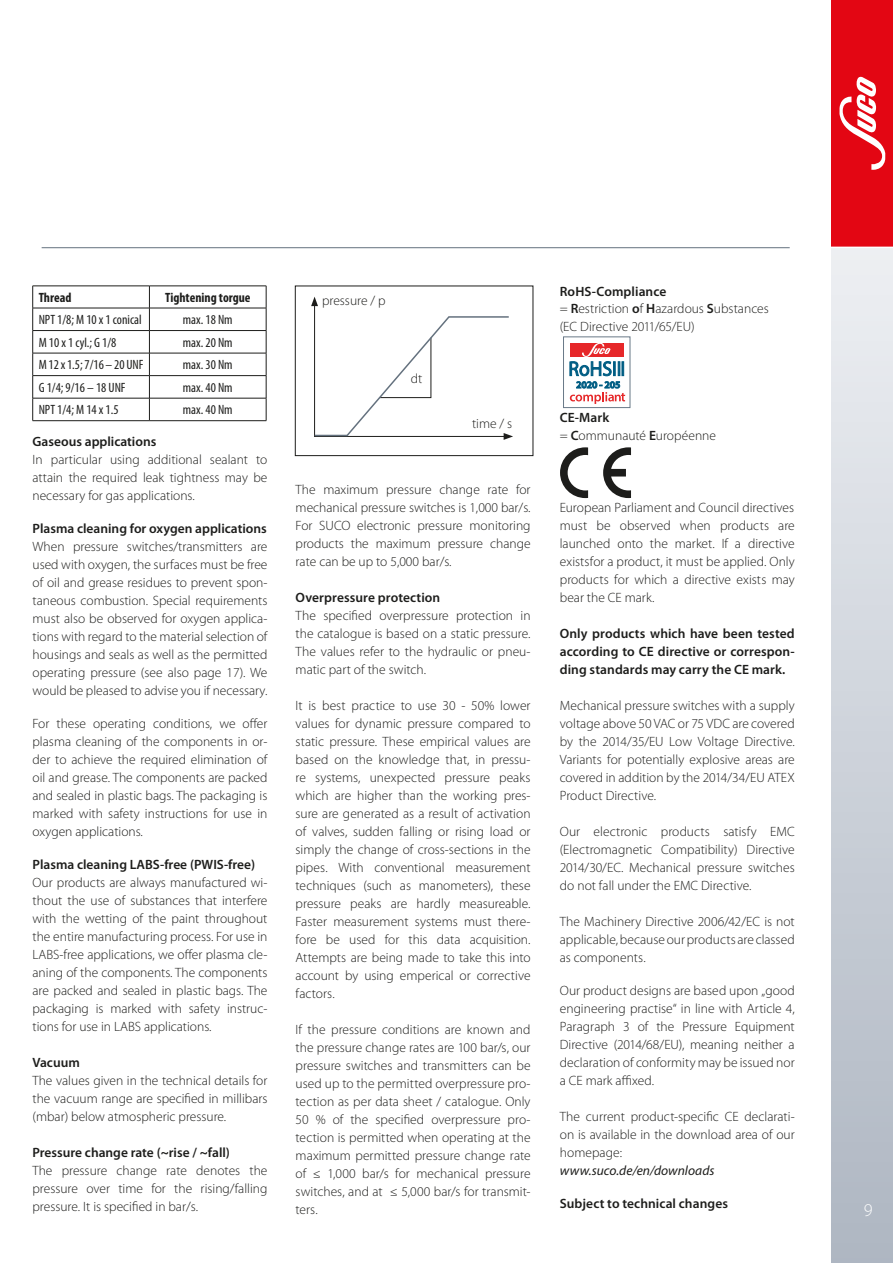
<style>
.page{position:relative;width:893px;height:1263px;background:#fff}
.page>*{position:absolute;margin:0;border:0;box-sizing:border-box;transform-origin:0 0}
.t1{font:300 18px "Myriad Pro";color:#fff}
.t2{font:300 13.5px/18px "Myriad Pro";color:#1d1d1b;text-align:justify}
.t3{font:600 13.5px/18px "Myriad Pro";color:#1d1d1b;text-align:justify}
.t4{font:condensed 13.5px "Myriad Pro";color:#1d1d1b}
.t5{font:italic 13.5px "Myriad Pro";letter-spacing:.005em;color:#1d1d1b}
.t6{font:700 condensed 13.5px "Myriad Pro";color:#1d1d1b}
.t7{font:600 9.9px "Myriad Pro";color:#005d83}
.s1{font-weight:600}
</style>
<div class="page">
<svg style="left:831px;top:248px;width:62px;height:1015px;background:#cdd2da"></svg>
<div style="left:831px;top:0;width:62px;height:247px;background:#e30613"></div>
<svg style="left:839px;top:76px;width:46px;height:94px"></svg>
<hr style="left:42px;top:247px;width:748px;height:1px;background:#64717e">
<svg style="left:603px;top:447px;width:28px;height:51px"></svg>
<svg style="left:560px;top:447px;width:28px;height:51px"></svg>
<div style="left:563px;top:337px;width:67px;height:71px;border:1px solid #697988"></div>
<svg style="left:569px;top:343px;width:55px;height:33px"></svg>
<svg style="left:570px;top:392px;width:55px;height:12px"></svg>
<hr style="left:33px;top:420px;width:116px;height:1px;background:#1d1d1b">
<hr style="left:149px;top:420px;width:117px;height:1px;background:#1d1d1b">
<hr style="left:33px;top:330px;width:116px;height:1px;background:#1d1d1b">
<hr style="left:149px;top:330px;width:117px;height:1px;background:#1d1d1b">
<hr style="left:33px;top:353px;width:116px;height:1px;background:#1d1d1b">
<hr style="left:149px;top:353px;width:117px;height:1px;background:#1d1d1b">
<hr style="left:33px;top:375px;width:116px;height:1px;background:#1d1d1b">
<hr style="left:149px;top:375px;width:117px;height:1px;background:#1d1d1b">
<hr style="left:33px;top:398px;width:116px;height:1px;background:#1d1d1b">
<hr style="left:149px;top:398px;width:117px;height:1px;background:#1d1d1b">
<hr style="left:33px;top:286px;width:116px;height:1px;background:#1d1d1b">
<svg style="left:32px;top:286px;width:1px;height:134px"></svg>
<hr style="left:149px;top:286px;width:117px;height:1px;background:#1d1d1b">
<svg style="left:149px;top:286px;width:1px;height:134px"></svg>
<svg style="left:266px;top:286px;width:1px;height:134px"></svg>
<hr style="left:33px;top:308px;width:116px;height:1px;background:#1d1d1b">
<hr style="left:149px;top:308px;width:117px;height:1px;background:#1d1d1b">
<div style="left:295px;top:286px;width:238px;height:170px;border:1px solid #1d1d1b"></div>
<svg style="left:311px;top:297px;width:202px;height:143px"></svg>
<p class="t6" style="left:39px;top:289px;width:34px">Thread</p>
<p class="t6" style="left:165px;top:289px;width:87px">Tightening torgue</p>
<p class="t4" style="left:39px;top:312px;width:104px">NPT 1/8; M 10 x 1 conical</p>
<p class="t4" style="left:183px;top:312px;width:51px">max. 18 Nm</p>
<p class="t4" style="left:39px;top:334px;width:79px">M 10 x 1 cyl.; G 1/8</p>
<p class="t4" style="left:183px;top:334px;width:51px">max. 20 Nm</p>
<p class="t4" style="left:39px;top:357px;width:106px">M 12 x 1.5; 7/16 – 20 UNF</p>
<p class="t4" style="left:183px;top:357px;width:51px">max. 30 Nm</p>
<p class="t4" style="left:39px;top:379px;width:88px">G 1/4; 9/16 – 18 UNF</p>
<p class="t4" style="left:183px;top:379px;width:51px">max. 40 Nm</p>
<p class="t4" style="left:39px;top:402px;width:81px">NPT 1/4; M 14 x 1.5</p>
<p class="t4" style="left:183px;top:402px;width:51px">max. 40 Nm</p>
<p class="t3" style="left:33px;top:432px;width:125px">Gaseous applications</p>
<p class="t2" style="left:33px;top:450px;width:236px">In particular using additional sealant to attain the required leak tightness may be necessary for gas applications.</p>
<p class="t3" style="left:33px;top:519px;width:236px">Plasma cleaning for oxygen applications</p>
<p class="t2" style="left:33px;top:537px;width:236px">When pressure switches/transmitters are used with oxygen, the surfaces must be free of oil and grease residues to prevent spon&shy;taneous combustion. Special requirements must also be observed for oxygen applica&shy;tions with regard to the material selection of housings and seals as well as the permitted operating pressure (see also page 17). We would be pleased to advise you if necessary.</p>
<p class="t2" style="left:33px;top:714px;width:236px">For these operating conditions, we offer plasma cleaning of the components in or&shy;der to achieve the required elimination of oil and grease. The components are packed and sealed in plastic bags. The packaging is marked with safety instructions for use in oxygen applications.</p>
<p class="t3" style="left:33px;top:855px;width:224px">Plasma cleaning LABS-free (PWIS-free)</p>
<p class="t2" style="left:33px;top:873px;width:236px">Our products are always manufactured wi&shy;thout the use of substances that interfere with the wetting of the paint throughout the entire manufacturing process. For use in LABS-free applications, we offer plasma cle&shy;aning of the components. The components are packed and sealed in plastic bags. The packaging is marked with safety instruc&shy;tions for use in LABS applications.</p>
<p class="t3" style="left:33px;top:1053px;width:49px">Vacuum</p>
<p class="t2" style="left:33px;top:1071px;width:236px">The values given in the technical details for the vacuum range are specified in millibars (mbar) below atmospheric pressure.</p>
<p class="t3" style="left:33px;top:1143px;width:199px">Pressure change rate (~rise / ~fall)</p>
<p class="t2" style="left:33px;top:1161px;width:236px">The pressure change rate denotes the pressure over time for the rising/falling pressure. It is specified in bar/s.</p>
<p class="t2" style="left:322px;top:291px;width:65px">pressure / p</p>
<p class="t2" style="left:411px;top:370px;width:13px">dt</p>
<p class="t2" style="left:472px;top:414px;width:42px">time / s</p>
<p class="t2" style="left:296px;top:480px;width:236px">The maximum pressure change rate for mechanical pressure switches is 1,000 bar/s.<br>For SUCO electronic pressure monitoring products the maximum pressure change rate can be up to 5,000 bar/s.</p>
<p class="t3" style="left:296px;top:588px;width:146px">Overpressure protection</p>
<p class="t2" style="left:296px;top:606px;width:236px">The specified overpressure protection in the catalogue is based on a static pressure.<br>The values refer to the hydraulic or pneu&shy;matic part of the switch.</p>
<p class="t2" style="left:296px;top:696px;width:236px">It is best practice to use 30 - 50% lower values for dynamic pressure compared to static pressure. These empirical values are based on the knowledge that, in pressu&shy;re systems, unexpected pressure peaks which are higher than the working pres&shy;sure are generated as a result of activation of valves, sudden falling or rising load or simply the change of cross-sections in the pipes. With conventional measurement techniques (such as manometers), these pressure peaks are hardly measureable.<br>Faster measurement systems must there&shy;fore be used for this data acquisition.<br>Attempts are being made to take this into account by using emperical or corrective factors.</p>
<p class="t2" style="left:296px;top:1020px;width:236px">If the pressure conditions are known and the pressure change rates are 100 bar/s, our pressure switches and transmitters can be used up to the permitted overpressure pro&shy;tection as per data sheet / catalogue. Only 50 % of the specified overpressure pro&shy;tection is permitted when operating at the maximum permitted pressure change rate of ≤ 1,000 bar/s for mechanical pressure switches, and at ≤ 5,000 bar/s for transmit&shy;ters.</p>
<p class="t2" style="left:560px;top:282px;width:210px;text-align:left"><span class="s1">RoHS-Compliance<br></span>= <span class="s1">R</span>estriction <span class="s1">o</span>f <span class="s1">H</span>azardous <span class="s1">S</span>ubstances (EC Directive 2011/65/EU)</p>
<p class="t7" style="left:576px;top:378px;width:46px">2020 - 205</p>
<p class="t2" style="left:560px;top:408px;width:158px"><span class="s1">CE-Mark<br></span>= <span class="s1">C</span>ommunauté <span class="s1">E</span>uropéenne</p>
<p class="t2" style="left:560px;top:498px;width:236px">European Parliament and Council directives must be observed when products are launched onto the market. If a directive existsfor a product, it must be applied. Only products for which a directive exists may bear the CE mark.</p>
<p class="t3" style="left:560px;top:624px;width:236px">Only products which have been tested according to CE directive or correspon&shy;ding standards may carry the CE mark.</p>
<p class="t2" style="left:560px;top:696px;width:236px">Mechanical pressure switches with a supply voltage above 50 VAC or 75 VDC are covered by the 2014/35/EU Low Voltage Directive.<br>Variants for potentially explosive areas are covered in addition by the 2014/34/EU ATEX Product Directive.</p>
<p class="t2" style="left:560px;top:822px;width:236px">Our electronic products satisfy EMC (Electromagnetic Compatibility) Directive 2014/30/EC. Mechanical pressure switches do not fall under the EMC Directive.</p>
<p class="t2" style="left:560px;top:912px;width:236px">The Machinery Directive 2006/42/EC is not applicable, because our products are classed as components.</p>
<p class="t2" style="left:560px;top:981px;width:236px">Our product designs are based upon „good engineering practise“ in line with Article 4, Paragraph 3 of the Pressure Equipment Directive (2014/68/EU), meaning neither a declaration of conformity may be issued nor a CE mark affixed.</p>
<p class="t2" style="left:560px;top:1107px;width:236px">The current product-specific CE declarati&shy;on is available in the download area of our homepage:</p>
<p class="t5" style="left:560px;top:1161px;width:156px">www.suco.de/en/downloads</p>
<p class="t3" style="left:560px;top:1193px;width:170px">Subject to technical changes</p>
<h1 class="t1" style="left:864px;top:1199px;width:10px">9</h1>
</div>
